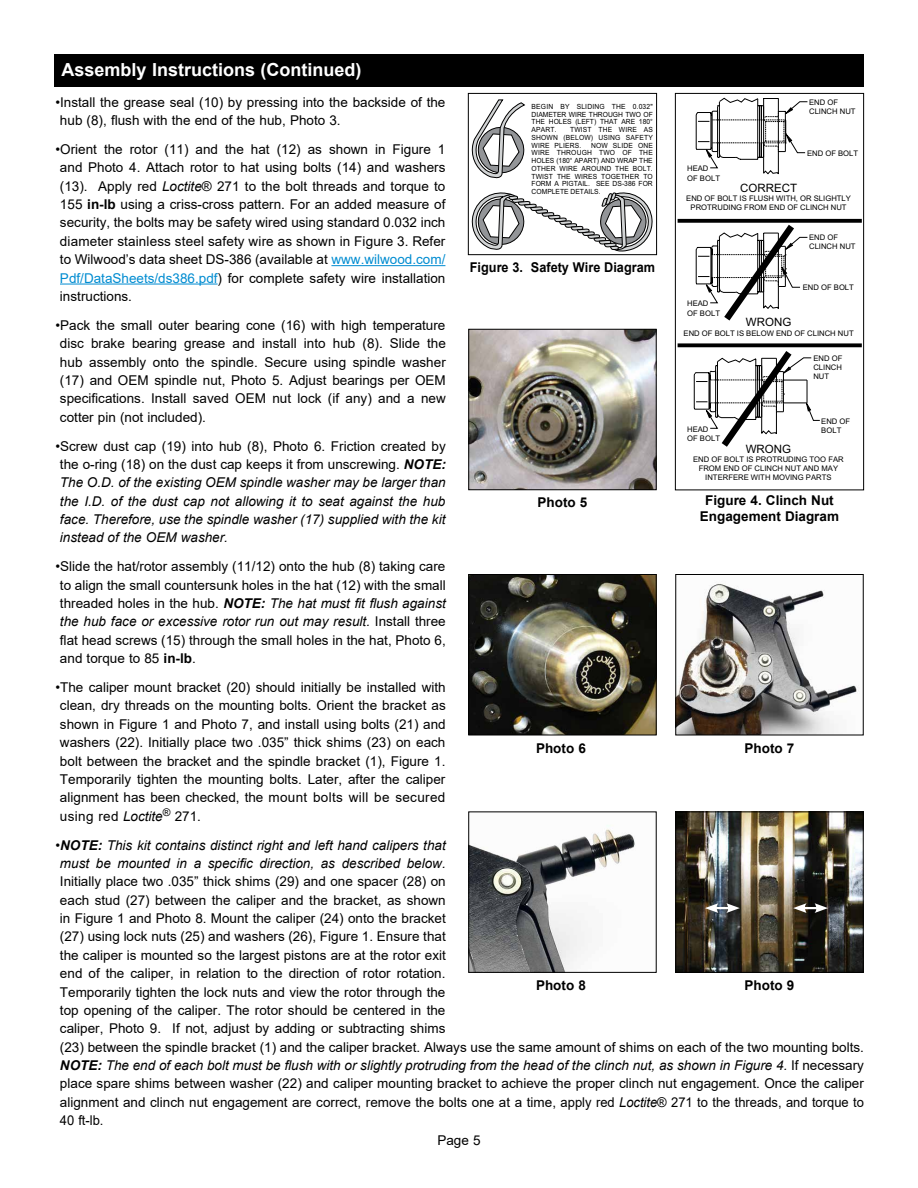
<style>
.page{position:relative;width:918px;height:1188px;background:#fff}
.page>*{position:absolute;margin:0;border:0;box-sizing:border-box;transform-origin:0 0}
.t1{font:700 18px "Arial";color:#fff}
.t2{font:13.5px/18.3px "Arial";color:#000;text-align:justify}
.t3{font:italic 13.5px/18.3px "Arial";color:#000;text-align:justify}
.t4{font:700 13.5px/16.2px "Arial";color:#000;text-align:center}
.t5{font:700 13.5px "Arial";color:#000;scale:.94 1}
.t6{font:11.55px "Arial";color:#000}
.t7{font:7.65px/9.1px "Arial";color:#000}
.t8{font:7.05px/7.8px "Arial";color:#000;text-align:justify;scale:.95 1}
.s1{font-style:italic}
.s2{font-weight:700}
.s3{color:#008cd1}
.s4{font-style:normal}
.s5{font-weight:700;font-style:italic}
</style>
<div class="page">
<hr style="left:331px;top:265px;width:114px;height:1px;background:#008cd1">
<hr style="left:60px;top:284px;width:158px;height:1px;background:#008cd1">
<div style="left:54px;top:54px;width:810px;height:32px;background:#000"></div>
<svg style="left:696px;top:98px;width:112px;height:77px"></svg>
<svg style="left:678px;top:219px;width:184px;height:4px"></svg>
<svg style="left:678px;top:343px;width:184px;height:4px"></svg>
<svg style="left:693px;top:218px;width:127px;height:229px"></svg>
<div style="left:675px;top:93px;width:189px;height:397px;border:1px solid #000"></div>
<svg style="left:472px;top:99px;width:181px;height:153px"></svg>
<div style="left:468px;top:93px;width:189px;height:162px;border:1px solid #000"></div>
<img style="left:470px;top:331px;width:185px;height:157px">
<div style="left:468px;top:329px;width:189px;height:161px;border:1px solid #000"></div>
<img style="left:470px;top:576px;width:185px;height:157px">
<div style="left:468px;top:574px;width:189px;height:161px;border:1px solid #000"></div>
<img style="left:470px;top:825px;width:166px;height:146px">
<div style="left:468px;top:812px;width:189px;height:161px;border:1px solid #000"></div>
<img style="left:677px;top:814px;width:185px;height:157px">
<div style="left:675px;top:812px;width:189px;height:161px;border:1px solid #000"></div>
<img style="left:677px;top:583px;width:182px;height:150px">
<div style="left:675px;top:574px;width:189px;height:161px;border:1px solid #000"></div>
<svg style="left:705px;top:903px;width:35px;height:10px"></svg>
<svg style="left:793px;top:903px;width:35px;height:10px"></svg>
<h1 class="t1" style="left:62px;top:57px;width:302px">Assembly Instructions (Continued)</h1>
<p class="t2" style="left:60px;top:93px;width:387px;text-indent:-4px">•Install the grease seal (10) by pressing into the backside of the hub (8), flush with the end of the hub, Photo 3.</p>
<p class="t2" style="left:60px;top:140px;width:387px;text-indent:-4px">•Orient the rotor (11) and the hat (12) as shown in Figure 1 and Photo 4. Attach rotor to hat using bolts (14) and washers (13). Apply red <span class="s1">Loctite</span>® 271 to the bolt threads and torque to 155 <span class="s2">in-lb</span> using a criss-cross pattern. For an added measure of security, the bolts may be safety wired using standard 0.032 inch diameter stainless steel safety wire as shown in Figure 3. Refer to Wilwood’s data sheet DS-386 (available at <span class="s3">www.wilwood.com/ Pdf/DataSheets/ds386.pdf</span>) for complete safety wire installation instructions.</p>
<p class="t2" style="left:60px;top:316px;width:387px;text-indent:-4px">•Pack the small outer bearing cone (16) with high temperature disc brake bearing grease and install into hub (8). Slide the hub assembly onto the spindle. Secure using spindle washer (17) and OEM spindle nut, Photo 5. Adjust bearings per OEM specifications. Install saved OEM nut lock (if any) and a new cotter pin (not included).</p>
<p class="t3" style="left:60px;top:437px;width:387px;text-indent:-4px"><span class="s4">•Screw dust cap (19) into hub (8), Photo 6. Friction created by the o-ring (18) on the dust cap keeps it from unscrewing.</span> <span class="s2">NOTE:<br></span>The O.D. of the existing OEM spindle washer may be larger than the I.D. of the dust cap not allowing it to seat against the hub face. Therefore, use the spindle washer (17) supplied with the kit instead of the OEM washer.</p>
<p class="t2" style="left:60px;top:557px;width:387px;text-indent:-4px">•Slide the hat/rotor assembly (11/12) onto the hub (8) taking care to align the small countersunk holes in the hat (12) with the small threaded holes in the hub. <span class="s5">NOTE:</span> <span class="s1">The hat must fit flush against the hub face or excessive rotor run out may result.</span> Install three flat head screws (15) through the small holes in the hat, Photo 6, and torque to 85 <span class="s2">in-lb</span>.</p>
<p class="t2" style="left:60px;top:678px;width:387px;text-indent:-4px">•The caliper mount bracket (20) should initially be installed with clean, dry threads on the mounting bolts. Orient the bracket as shown in Figure 1 and Photo 7, and install using bolts (21) and washers (22). Initially place two .035” thick shims (23) on each bolt between the bracket and the spindle bracket (1), Figure 1.<br>Temporarily tighten the mounting bolts. Later, after the caliper alignment has been checked, the mount bolts will be secured using red <span class="s1">Loctite</span><sup>®</sup> 271.</p>
<p class="t3" style="left:55px;top:836px;width:392px;text-align:center"><span class="s4">•</span><span class="s2">NOTE:</span> This kit contains distinct right and left hand calipers that must be mounted in a specific direction, as described below.</p>
<p class="t2" style="left:60px;top:872px;width:805px;text-align:left">Initially place two .035” thick shims (29) and one spacer (28) on<br>each stud (27) between the caliper and the bracket, as shown<br>in Figure 1 and Photo 8. Mount the caliper (24) onto the bracket<br>(27) using lock nuts (25) and washers (26), Figure 1. Ensure that<br>the caliper is mounted so the largest pistons are at the rotor exit<br>end of the caliper, in relation to the direction of rotor rotation.<br>Temporarily tighten the lock nuts and view the rotor through the<br>top opening of the caliper. The rotor should be centered in the<br>caliper, Photo 9. If not, adjust by adding or subtracting shims<br>(23) between the spindle bracket (1) and the caliper bracket. Always use the same amount of shims on each of the two mounting bolts.<br><span class="s5">NOTE:</span> <span class="s1">The end of each bolt must be flush with or slightly protruding from the head of the clinch nut, as shown in Figure 4.</span> If necessary place spare shims between washer (22) and caliper mounting bracket to achieve the proper clinch nut engagement. Once the caliper alignment and clinch nut engagement are correct, remove the bolts one at a time, apply red <span class="s1">Loctite</span>® 271 to the threads, and torque to 40 ft-lb.</p>
<p class="t2" style="left:437px;top:1131px;width:45px">Page 5</p>
<p class="t7" style="left:809px;top:98px;width:48px">END OF<br>CLINCH NUT</p>
<p class="t8" style="left:532px;top:103px;width:129px">BEGIN BY SLIDING THE 0.032" DIAMETER WIRE THROUGH TWO OF THE HOLES (LEFT) THAT ARE 180° APART.</p>
<p class="t8" style="left:532px;top:127px;width:129px;text-indent:38px">TWIST THE WIRE AS SHOWN (BELOW) USING SAFETY WIRE PLIERS.</p>
<p class="t8" style="left:532px;top:142px;width:129px;text-indent:60px">NOW SLIDE ONE WIRE THROUGH TWO OF THE HOLES (180° APART) AND WRAP THE OTHER WIRE AROUND THE BOLT.<br>TWIST THE WIRES TOGETHER TO FORM A PIGTAIL. SEE DS-386 FOR COMPLETE DETAILS.</p>
<p class="t7" style="left:807px;top:148px;width:53px">END OF BOLT</p>
<p class="t7" style="left:687px;top:164px;width:34px">HEAD<br>OF BOLT</p>
<p class="t6" style="left:740px;top:180px;width:58px">CORRECT</p>
<p class="t7" style="left:686px;top:194px;width:166px;text-align:center">END OF BOLT IS FLUSH WITH, OR SLIGHTLY<br>PROTRUDING FROM END OF CLINCH NUT</p>
<p class="t7" style="left:809px;top:233px;width:48px">END OF<br>CLINCH NUT</p>
<p class="t5" style="left:470px;top:258px;width:198px">Figure 3. Safety Wire Diagram</p>
<p class="t7" style="left:803px;top:283px;width:53px">END OF BOLT</p>
<p class="t7" style="left:687px;top:299px;width:34px">HEAD<br>OF BOLT</p>
<p class="t6" style="left:746px;top:314px;width:47px">WRONG</p>
<p class="t7" style="left:684px;top:328px;width:172px">END OF BOLT IS BELOW END OF CLINCH NUT</p>
<p class="t7" style="left:813px;top:354px;width:31px;text-align:justify">END OF CLINCH NUT</p>
<p class="t7" style="left:821px;top:416px;width:31px">END OF<br>BOLT</p>
<p class="t7" style="left:687px;top:424px;width:34px">HEAD<br>OF BOLT</p>
<p class="t6" style="left:746px;top:441px;width:47px">WRONG</p>
<p class="t7" style="left:693px;top:455px;width:152px;text-align:center">END OF BOLT IS PROTRUDING TOO FAR<br>FROM END OF CLINCH NUT AND MAY<br>INTERFERE WITH MOVING PARTS</p>
<p class="t4" style="left:700px;top:493px;width:141px">Figure 4. Clinch Nut<br>Engagement Diagram</p>
<p class="t4" style="left:538px;top:495px;width:51px">Photo 5</p>
<p class="t4" style="left:536px;top:740px;width:51px">Photo 6</p>
<p class="t4" style="left:745px;top:740px;width:51px">Photo 7</p>
<p class="t4" style="left:536px;top:977px;width:51px">Photo 8</p>
<p class="t4" style="left:745px;top:977px;width:51px">Photo 9</p>
</div>
